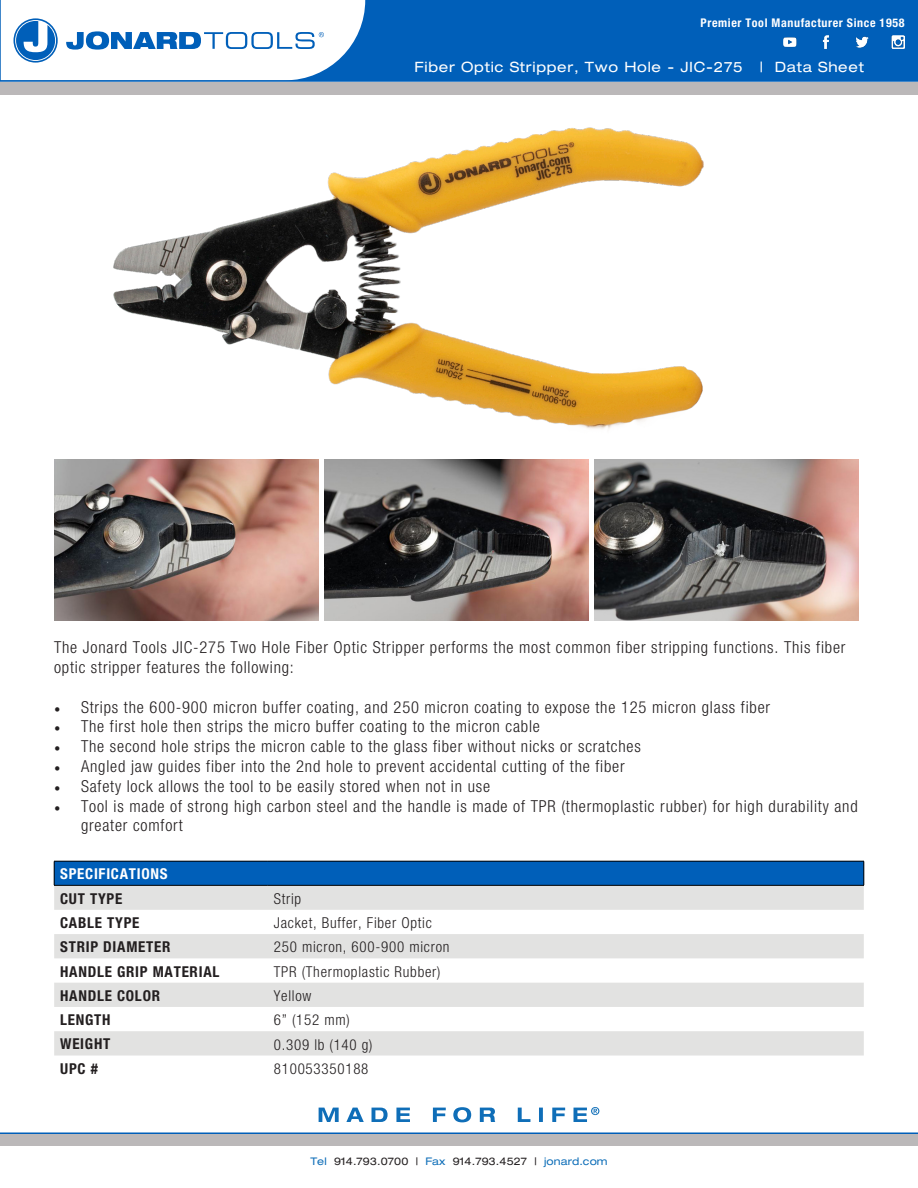
<style>
.page{position:relative;width:918px;height:1188px;background:#fff}
.page>*{position:absolute;margin:0;border:0;box-sizing:border-box;transform-origin:0 0}
.t1{font:300 condensed 16.5px/19.8px "Helvetica Neue";letter-spacing:.05em;color:#231f20}
.t2{font:300 condensed 15px "Helvetica Neue";letter-spacing:.05em;color:#231f20}
.t3{font:700 condensed 15px "Helvetica Neue";letter-spacing:.05em;color:#231f20}
.t4{font:700 condensed 15px "Helvetica Neue";letter-spacing:.05em;color:#fff}
.t5{font:expanded 14.25px "Helvetica Neue";letter-spacing:.05em;color:#fff}
.t6{font:700 condensed 12px "Helvetica Neue";letter-spacing:.05em;color:#fff}
.t7{font:expanded 10.5px "Helvetica Neue";letter-spacing:.01em;color:#231f20}
.s1{font-family:"Minion Pro";font-weight:400;font-stretch:normal}
.s2{color:#0e6eb8}
</style>
<div class="page">
<div style="left:1px;top:0;width:917px;height:81px;background:#005fb9"></div>
<div style="left:0;top:82px;width:918px;height:12px;background:#bbb8b9"></div>
<div style="left:0;top:1134px;width:918px;height:12px;background:#bbb8b9"></div>
<svg style="left:319px;top:1107px;width:280px;height:15px"></svg>
<hr style="left:0;top:1132px;width:918px;height:2px;background:#005fb9">
<svg style="left:1px;top:0;width:364px;height:80px;background:#d9e7f4"></svg>
<hr style="left:0;top:80px;width:918px;height:2px;background:#005fb9">
<img style="left:783px;top:35px;width:122px;height:14px">
<div style="left:54px;top:861px;width:810px;height:24px;background:#005fb9"></div>
<svg style="left:54px;top:886px;width:810px;height:170px;fill:#e2e2e1"></svg>
<hr style="left:54px;top:861px;width:214px;height:1px;background:#000">
<svg style="left:54px;top:861px;width:1px;height:24px"></svg>
<hr style="left:268px;top:861px;width:596px;height:1px;background:#000">
<svg style="left:864px;top:861px;width:1px;height:24px"></svg>
<hr style="left:54px;top:885px;width:214px;height:1px;background:#000">
<hr style="left:268px;top:885px;width:596px;height:1px;background:#000">
<img style="left:54px;top:459px;width:265px;height:162px">
<img style="left:324px;top:468px;width:265px;height:153px">
<img style="left:594px;top:459px;width:265px;height:162px">
<img style="left:56px;top:127px;width:702px;height:341px">
<p class="t6" style="left:701px;top:15px;width:205px">Premier Tool Manufacturer Since 1958</p>
<p class="t5" style="left:415px;top:58px;width:451px">Fiber Optic Stripper, Two Hole - JIC-275 | Data Sheet</p>
<p class="t1" style="left:54px;top:637px;width:793px">The Jonard Tools JIC-275 Two Hole Fiber Optic Stripper performs the most common fiber stripping functions. This fiber optic stripper features the following:</p>
<p class="t1" style="left:54px;top:697px;width:718px"><span class="s1">•</span> Strips the 600-900 micron buffer coating, and 250 micron coating to expose the 125 micron glass fiber</p>
<p class="t1" style="left:54px;top:717px;width:487px"><span class="s1">•</span> The first hole then strips the micro buffer coating to the micron cable</p>
<p class="t1" style="left:54px;top:736px;width:588px"><span class="s1">•</span> The second hole strips the micron cable to the glass fiber without nicks or scratches</p>
<p class="t1" style="left:54px;top:756px;width:572px"><span class="s1">•</span> Angled jaw guides fiber into the 2nd hole to prevent accidental cutting of the fiber</p>
<p class="t1" style="left:54px;top:776px;width:438px"><span class="s1">•</span> Safety lock allows the tool to be easily stored when not in use</p>
<p class="t1" style="left:81px;top:796px;width:778px;text-indent:-27px"><span class="s1">•</span> Tool is made of strong high carbon steel and the handle is made of TPR (thermoplastic rubber) for high durability and greater comfort</p>
<p class="t4" style="left:60px;top:865px;width:109px">SPECIFICATIONS</p>
<p class="t3" style="left:60px;top:889px;width:64px">CUT TYPE</p>
<p class="t2" style="left:274px;top:890px;width:29px">Strip</p>
<p class="t3" style="left:60px;top:914px;width:81px">CABLE TYPE</p>
<p class="t2" style="left:274px;top:914px;width:160px">Jacket, Buffer, Fiber Optic</p>
<p class="t3" style="left:60px;top:938px;width:112px">STRIP DIAMETER</p>
<p class="t2" style="left:274px;top:938px;width:177px">250 micron, 600-900 micron</p>
<p class="t3" style="left:60px;top:962px;width:161px">HANDLE GRIP MATERIAL</p>
<p class="t2" style="left:274px;top:963px;width:168px">TPR (Thermoplastic Rubber)</p>
<p class="t3" style="left:60px;top:986px;width:101px">HANDLE COLOR</p>
<p class="t2" style="left:274px;top:987px;width:39px">Yellow</p>
<p class="t3" style="left:60px;top:1011px;width:52px">LENGTH</p>
<p class="t2" style="left:274px;top:1011px;width:78px">6” (152 mm)</p>
<p class="t3" style="left:60px;top:1035px;width:52px">WEIGHT</p>
<p class="t2" style="left:274px;top:1036px;width:100px">0.309 lb (140 g)</p>
<p class="t3" style="left:60px;top:1059px;width:39px">UPC #</p>
<p class="t2" style="left:274px;top:1060px;width:96px">810053350188</p>
<p class="t7" style="left:310px;top:1155px;width:299px"><span class="s2">Tel</span> 914.793.0700 | <span class="s2">Fax</span> 914.793.4527 | <span class="s2">jonard.com</span></p>
</div>
